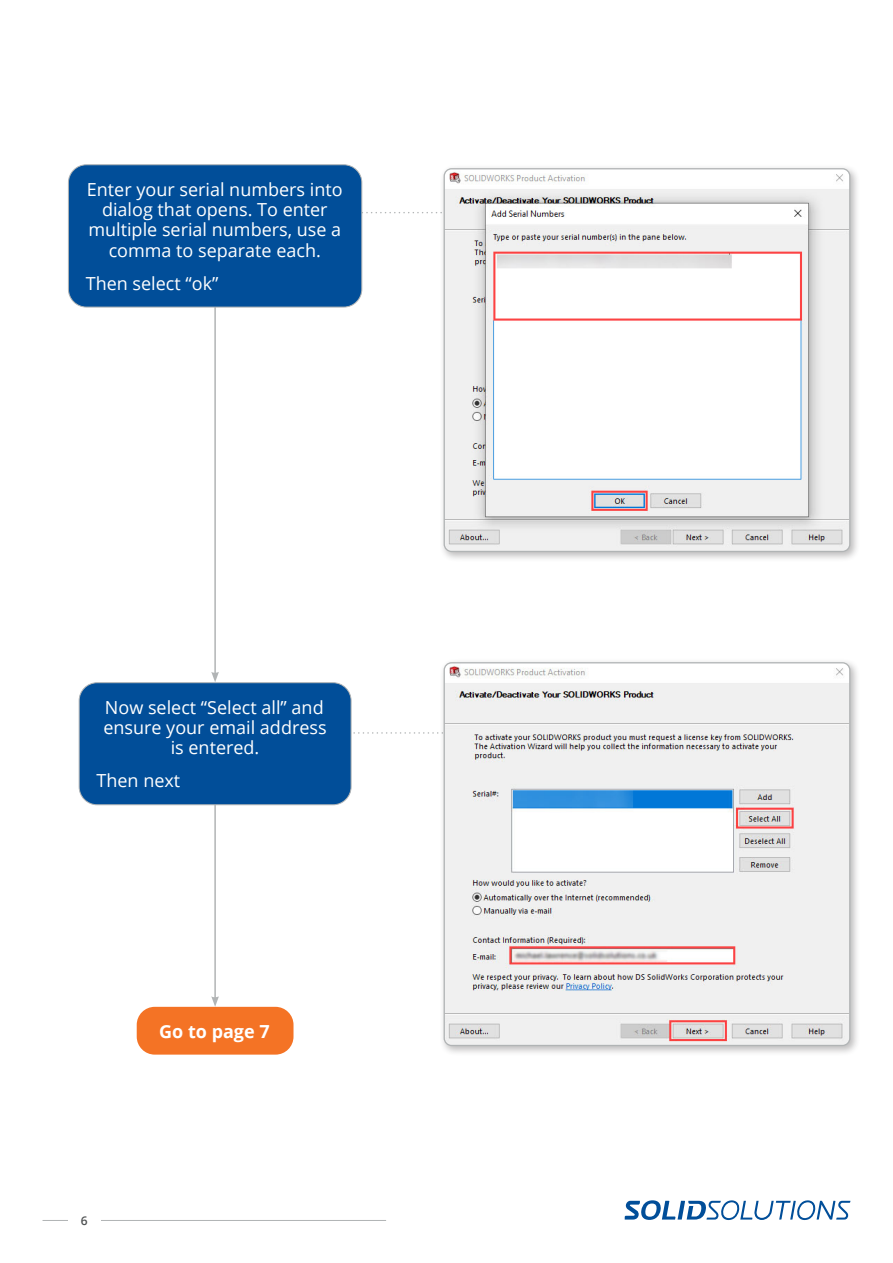
<style>
.page{position:relative;width:893px;height:1263px;background:#fff}
.page>*{position:absolute;margin:0;border:0;box-sizing:border-box;transform-origin:0 0}
.Body_Copy_Reversed{font:18px/20.2px "Open Sans";color:#fff;text-align:center}
.Body_Copy_Reversed-2{font:700 18px "Open Sans";color:#fff}
.t1{font:600 12px "Open Sans";color:#4e5152}
</style>
<div class="page">
<hr style="left:43px;top:1220px;width:343px;height:1px;background:#b1b4b5">
<svg style="left:625px;top:1200px;width:225px;height:20px"></svg>
<div style="left:68px;top:1211px;width:33px;height:18px;background:#fff"></div>
<svg style="left:362px;top:212px;width:76px;height:1px"></svg>
<svg style="left:351px;top:732px;width:88px;height:2px"></svg>
<hr style="left:214px;top:792px;width:2px;height:207px;background:#b1b4b5">
<svg style="left:211px;top:996px;width:8px;height:11px"></svg>
<hr style="left:214px;top:295px;width:2px;height:379px;background:#b1b4b5">
<svg style="left:211px;top:672px;width:8px;height:10px"></svg>
<div style="left:68px;top:165px;width:294px;height:142px;background:#014e99;border-radius:18px"></div>
<div style="left:68px;top:164px;width:294px;height:143px;border:1px solid #b1b4b5;border-radius:18px"></div>
<div style="left:79px;top:683px;width:272px;height:122px;background:#014e99;border-radius:18px"></div>
<div style="left:79px;top:682px;width:272px;height:123px;border:1px solid #b1b4b5;border-radius:18px"></div>
<div style="left:439px;top:164px;width:421px;height:398px;background:#231f20;opacity:.3"></div>
<img style="left:444px;top:169px;width:406px;height:382px">
<div style="left:439px;top:658px;width:421px;height:398px;background:#231f20;opacity:.3"></div>
<img style="left:444px;top:663px;width:406px;height:382px">
<div style="left:137px;top:1007px;width:156px;height:47px;background:#f47325;border-radius:18px"></div>
<p class="Body_Copy_Reversed" style="left:87px;top:179px;width:257px">Enter your serial numbers into dialog that opens. To enter multiple serial numbers, use a comma to separate each.</p>
<p class="Body_Copy_Reversed" style="left:86px;top:273px;width:134px">Then select “ok”</p>
<p class="Body_Copy_Reversed" style="left:103px;top:697px;width:225px">Now select “Select all” and ensure your email address is entered.</p>
<p class="Body_Copy_Reversed" style="left:97px;top:770px;width:85px">Then next</p>
<p class="t1" style="left:81px;top:1212px;width:8px">6</p>
<p class="Body_Copy_Reversed-2" style="left:159px;top:1018px;width:112px">Go to page 7</p>
</div>
